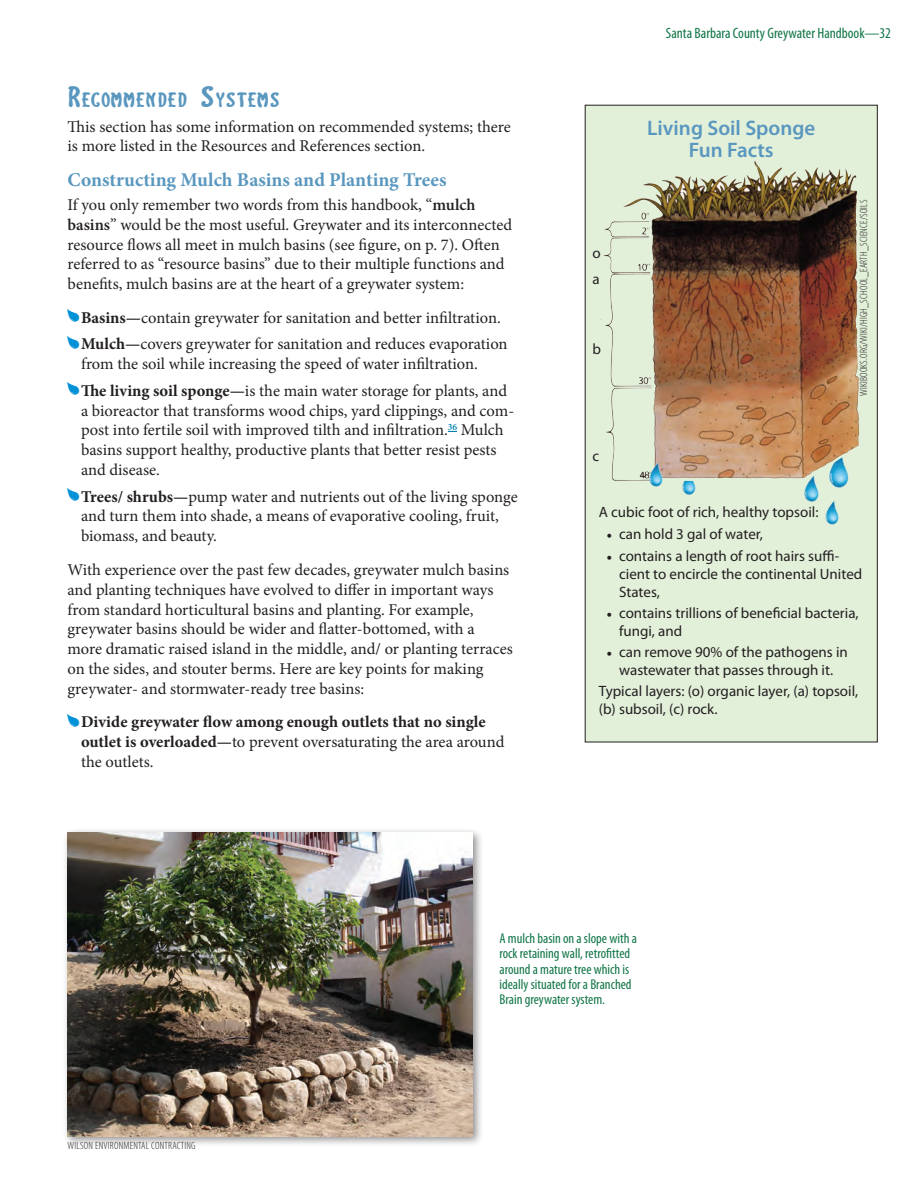
<style>
.page{position:relative;width:918px;height:1188px;background:#fff}
.page>*{position:absolute;margin:0;border:0;box-sizing:border-box;transform-origin:0 0}
.Heading_2{font:23.1px "Santa Barbara Streets";color:#5a97bf;scale:1.2 1}
.sidebartitle{font:600 21px/22.6px "Myriad Pro";color:#5a97bf;text-align:center}
.Heading_3{font:700 19.5px "Minion Pro";color:#5a97bf}
.t1{font:16.5px/19.8px "Minion Pro";color:#231f20}
.t2{font:700 16.5px/19.8px "Minion Pro";color:#231f20}
.sidebar{font:15px/18px "Myriad Pro";color:#231f20}
.t3{font:condensed 15px "Myriad Pro";color:#107546}
.imgtext{font:condensed 14.25px/15.5px "Myriad Pro";color:#107546}
.imgcredit{font:300 condensed 10.5px "Myriad Pro";letter-spacing:.02em;color:#231f20}
.s1{font-size:33px}
.s2{font-weight:600}
.s3{font-weight:700}
.s4{font-weight:400}
.s5{font-family:"Minion Pro"}
</style>
<div class="page">
<div style="left:63px;top:827px;width:421px;height:321px;background:#231f20;opacity:.5"></div>
<img style="left:68px;top:832px;width:405px;height:304px">
<div style="left:585px;top:105px;width:292px;height:637px;background:#e2f0da"></div>
<img style="left:600px;top:160px;width:260px;height:321px">
<img style="left:796px;top:475px;width:23px;height:27px">
<img style="left:819px;top:457px;width:41px;height:31px">
<img style="left:818px;top:500px;width:21px;height:25px">
<img style="left:682px;top:481px;width:14px;height:14px">
<img style="left:641px;top:461px;width:31px;height:26px">
<p class="Heading_2" style="left:68px;top:89px;width:177px"><span class="s1">R</span>ECOMMENDED <span class="s1">S</span>YSTEMS</p>
<p class="t1" style="left:68px;top:116px;width:445px">This section has some information on recommended systems; there is more listed in the Resources and References section.</p>
<p class="Heading_3" style="left:68px;top:166px;width:381px">Constructing Mulch Basins and Planting Trees</p>
<p class="t1" style="left:68px;top:195px;width:446px">If you only remember two words from this handbook, “<span class="s2">mulch basins</span>” would be the most useful. Greywater and its interconnected resource flows all meet in mulch basins (see figure, on p. 7). Often referred to as “resource basins” due to their multiple functions and benefits, mulch basins are at the heart of a greywater system:</p>
<p class="t1" style="left:81px;top:308px;width:421px"><span class="s3">Basins—</span>contain greywater for sanitation and better infiltration.</p>
<p class="t1" style="left:81px;top:334px;width:428px"><span class="s3">Mulch—</span>covers greywater for sanitation and reduces evaporation from the soil while increasing the speed of water infiltration.</p>
<p class="t1" style="left:81px;top:381px;width:435px"><span class="s3">The living soil sponge—</span>is the main water storage for plants, and a bioreactor that transforms wood chips, yard clippings, and com&shy;post into fertile soil with improved tilth and infiltration.<sup>36</sup> Mulch basins support healthy, productive plants that better resist pests and disease.</p>
<p class="t1" style="left:81px;top:487px;width:438px"><span class="s3">Trees/ shrubs—</span>pump water and nutrients out of the living sponge and turn them into shade, a means of evaporative cooling, fruit, biomass, and beauty.</p>
<p class="t1" style="left:68px;top:560px;width:447px">With experience over the past few decades, greywater mulch basins and planting techniques have evolved to differ in important ways from standard horticultural basins and planting. For example, greywater basins should be wider and flatter-bottomed, with a more dramatic raised island in the middle, and/ or planting terraces on the sides, and stouter berms. Here are key points for making greywater- and stormwater-ready tree basins:</p>
<p class="t2" style="left:81px;top:712px;width:425px">Divide greywater flow among enough outlets that no single outlet is overloaded—<span class="s4">to prevent oversaturating the area around the outlets.</span></p>
<p class="t3" style="left:666px;top:24px;width:227px">Santa Barbara County Greywater Handbook—32</p>
<p class="sidebar" style="left:592px;top:244px;width:10px">o</p>
<p class="sidebar" style="left:592px;top:270px;width:9px">a</p>
<p class="sidebar" style="left:592px;top:340px;width:10px">b</p>
<p class="sidebar" style="left:592px;top:447px;width:8px">c</p>
<p class="sidebartitle" style="left:647px;top:116px;width:170px">Living Soil Sponge<br>Fun Facts</p>
<p class="imgcredit" style="left:858px;top:396px;width:198px;rotate:-90deg">WIKIBOOKS.ORG/WIKI/HIGH_SCHOOL_EARTH_SCIENCE/SOILS</p>
<p class="sidebar" style="left:599px;top:503px;width:221px">A cubic foot of rich, healthy topsoil:</p>
<p class="sidebar" style="left:606px;top:525px;width:158px"><span class="s5">•</span> can hold 3 gal of water,</p>
<p class="sidebar" style="left:619px;top:546px;width:245px;text-indent:-13px"><span class="s5">•</span> contains a length of root hairs suffi&shy;cient to encircle the continental United<br>States,</p>
<p class="sidebar" style="left:619px;top:603px;width:241px;text-indent:-13px"><span class="s5">•</span> contains trillions of beneficial bacteria, fungi, and</p>
<p class="sidebar" style="left:606px;top:643px;width:243px;text-align:center"><span class="s5">•</span> can remove 90% of the pathogens in wastewater that passes through it.</p>
<p class="sidebar" style="left:599px;top:682px;width:261px">Typical layers: (o) organic layer, (a) topsoil, (b) subsoil, (c) rock.</p>
<p class="imgcredit" style="left:68px;top:1139px;width:129px">WILSON ENVIRONMENTAL CONTRACTING</p>
<p class="imgtext" style="left:500px;top:930px;width:139px">A mulch basin on a slope with a rock retaining wall, retrofitted around a mature tree which is ideally situated for a Branched<br>Brain greywater system.</p>
</div>
